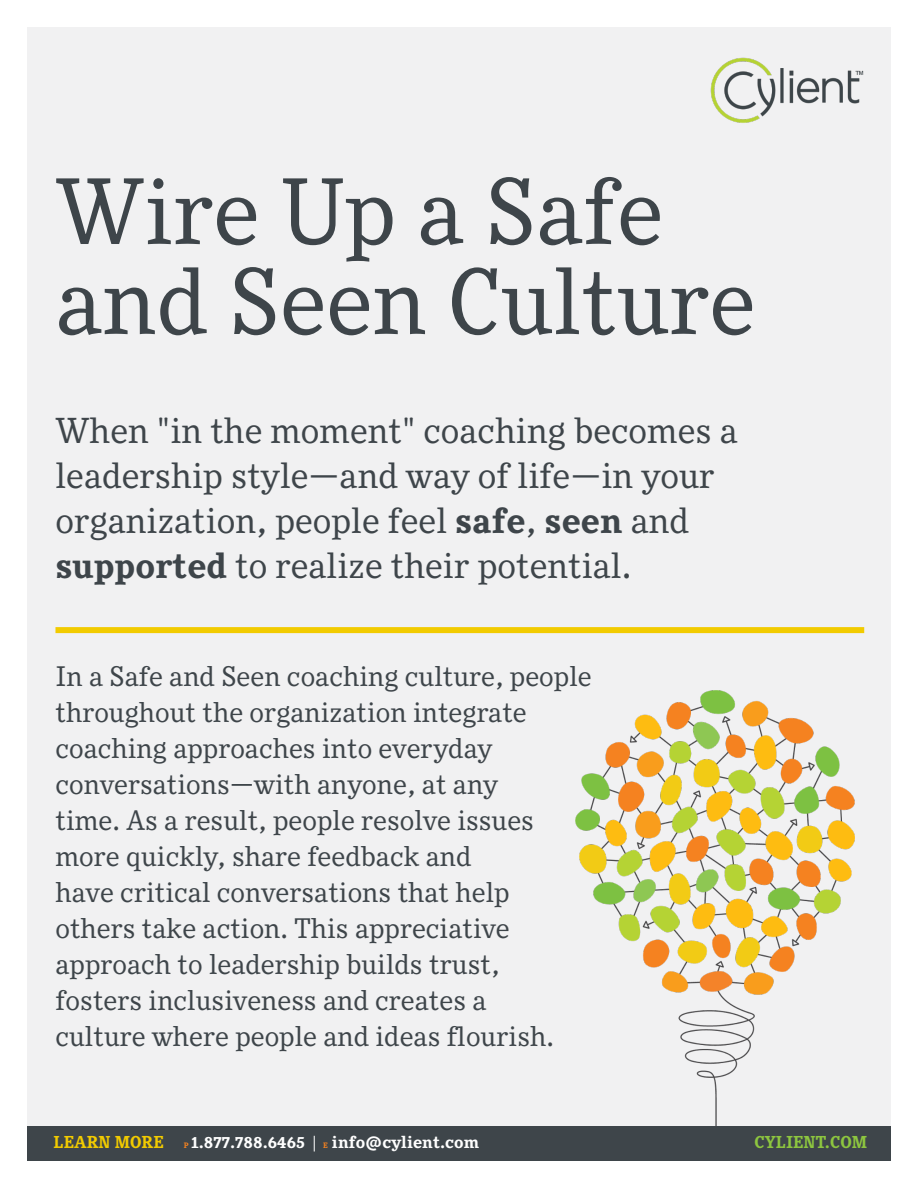
<style>
.page{position:relative;width:918px;height:1188px;background:#fff}
.page>*{position:absolute;margin:0;border:0;box-sizing:border-box;transform-origin:0 0}
.t1{font:90px/90px "Bullen";color:#3e454a}
.t2{font:34.5px/45px "Bullen";color:#3e454a}
.t3{font:27px/36px "Bullen";color:#3e454a}
.t4{font:700 16.5px "Bullen";color:#fff}
.t5{font:700 16.5px "Bullen";color:#8dc63f}
.s1{font-weight:700}
.s2{color:#f2cb00}
.s3{font-size:7.5px;color:#f58220}
</style>
<div class="page">
<div style="left:27px;top:27px;width:864px;height:1134px;background:#f1f1f2"></div>
<img style="left:710px;top:57px;width:154px;height:66px">
<img style="left:575px;top:691px;width:279px;height:435px">
<div style="left:27px;top:1126px;width:864px;height:35px;background:#3e454a"></div>
<svg style="left:314px;top:1136px;width:1px;height:16px"></svg>
<div style="left:55px;top:627px;width:809px;height:6px;background:#f2cb00"></div>
<h1 class="t1" style="left:55px;top:177px;width:702px">Wire Up a Safe and Seen Culture</h1>
<p class="t2" style="left:55px;top:412px;width:684px">When "in the moment" coaching becomes a leadership style—and way of life—in your organization, people feel <span class="s1">safe</span>, <span class="s1">seen</span> and <span class="s1">supported</span> to realize their potential.</p>
<p class="t3" style="left:55px;top:661px;width:538px">In a Safe and Seen coaching culture, people throughout the organization integrate coaching approaches into everyday conversations—with anyone, at any<br>time. As a result, people resolve issues more quickly, share feedback and<br>have critical conversations that help others take action. This appreciative approach to leadership builds trust, fosters inclusiveness and creates a<br>culture where people and ideas flourish.</p>
<p class="t4" style="left:54px;top:1135px;width:427px"><span class="s2">LEARN MORE</span> <span class="s3">P</span> 1.877.788.6465 <span class="s3">E</span> info@cylient.com</p>
<p class="t5" style="left:755px;top:1136px;width:114px">CYLIENT.COM</p>
</div>
